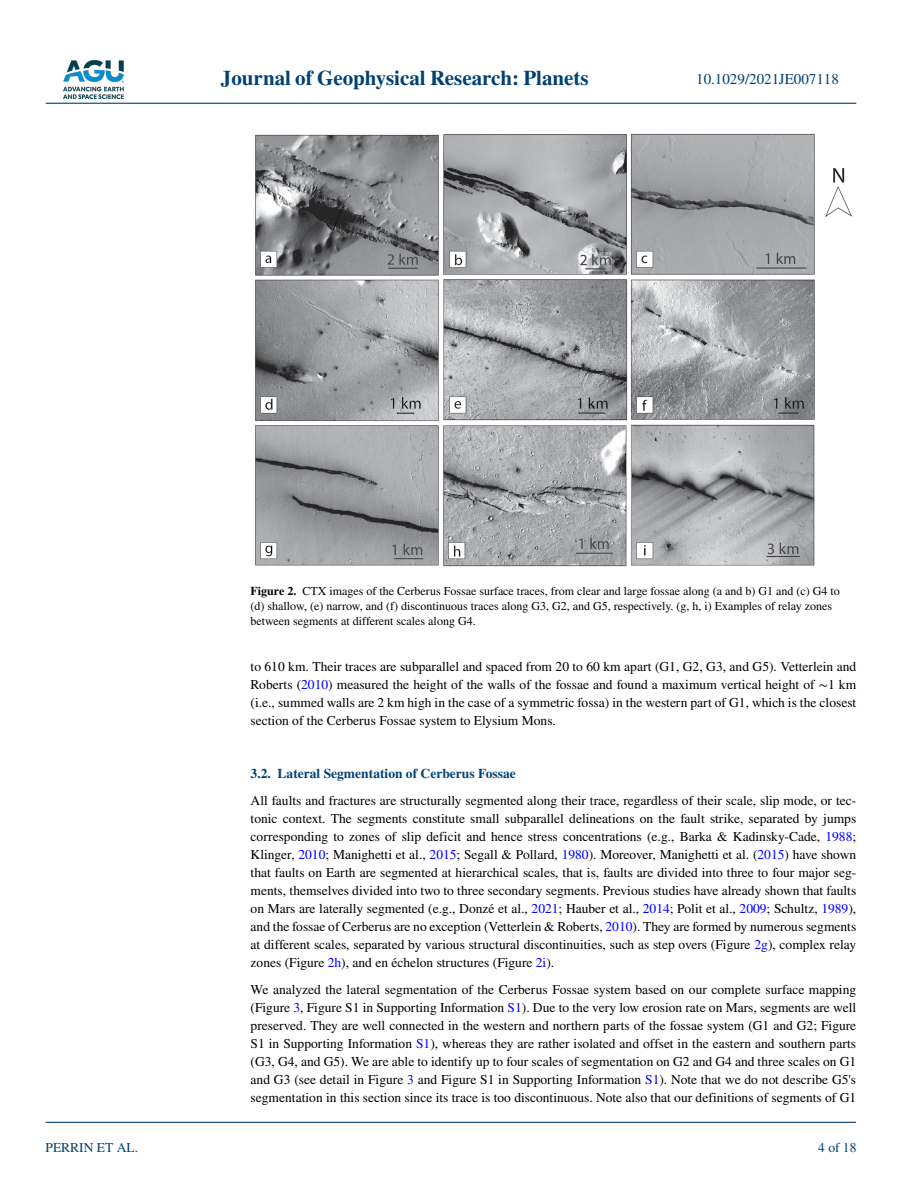
<style>
.page{position:relative;width:902px;height:1183px;background:#fff}
.page>*{position:absolute;margin:0;border:0;box-sizing:border-box;transform-origin:0 0}
.t1{font:700 21px "STIX";color:#004174}
.t2{font:15px "STIX";color:#004174}
.t3{font:13.5px/18px "STIX";color:#000;text-align:justify}
.t4{font:700 13.5px "STIX";color:#004174}
.t5{font:13.5px "STIX";color:#004174}
.t6{font:12px/15px "STIX";color:#000}
.s1{font-weight:700}
.s2{color:#00f}
.s3{font-family:"STIX Math"}
</style>
<div class="page">
<img style="left:63px;top:60px;width:60px;height:39px">
<hr style="left:46px;top:103px;width:810px;height:1px;background:#004174">
<hr style="left:45px;top:1121px;width:810px;height:1px;background:#004174">
<img style="left:255px;top:134px;width:597px;height:432px">
<h1 class="t1" style="left:221px;top:66px;width:369px">Journal of Geophysical Research: Planets</h1>
<p class="t2" style="left:696px;top:69px;width:144px">10.1029/2021JE007118</p>
<p class="t5" style="left:45px;top:1138px;width:94px">PERRIN ET AL.</p>
<p class="t6" style="left:250px;top:584px;width:590px"><span class="s1">Figure 2.</span> CTX images of the Cerberus Fossae surface traces, from clear and large fossae along (a and b) G1 and (c) G4 to (d) shallow, (e) narrow, and (f) discontinuous traces along G3, G2, and G5, respectively. (g, h, i) Examples of relay zones between segments at different scales along G4.</p>
<p class="t3" style="left:250px;top:658px;width:607px">to 610 km. Their traces are subparallel and spaced from 20 to 60 km apart (G1, G2, G3, and G5). Vetterlein and Roberts (<span class="s2">2010</span>) measured the height of the walls of the fossae and found a maximum vertical height of <span class="s3">∼</span>1 km (i.e., summed walls are 2 km high in the case of a symmetric fossa) in the western part of G1, which is the closest section of the Cerberus Fossae system to Elysium Mons.</p>
<p class="t4" style="left:250px;top:765px;width:267px">3.2. Lateral Segmentation of Cerberus Fossae</p>
<p class="t3" style="left:250px;top:792px;width:607px">All faults and fractures are structurally segmented along their trace, regardless of their scale, slip mode, or tec&shy;tonic context. The segments constitute small subparallel delineations on the fault strike, separated by jumps corresponding to zones of slip deficit and hence stress concentrations (e.g., Barka &amp; Kadinsky-Cade, <span class="s2">1988</span>; Klinger, <span class="s2">2010</span>; Manighetti et al., <span class="s2">2015</span>; Segall &amp; Pollard, <span class="s2">1980</span>). Moreover, Manighetti et al. (<span class="s2">2015</span>) have shown that faults on Earth are segmented at hierarchical scales, that is, faults are divided into three to four major seg&shy;ments, themselves divided into two to three secondary segments. Previous studies have already shown that faults on Mars are laterally segmented (e.g., Donzé et al., <span class="s2">2021</span>; Hauber et al., <span class="s2">2014</span>; Polit et al., <span class="s2">2009</span>; Schultz, <span class="s2">1989</span>), and the fossae of Cerberus are no exception (Vetterlein &amp; Roberts, <span class="s2">2010</span>). They are formed by numerous segments at different scales, separated by various structural discontinuities, such as step overs (Figure <span class="s2">2g</span>), complex relay zones (Figure <span class="s2">2h</span>), and en échelon structures (Figure <span class="s2">2i</span>).</p>
<p class="t3" style="left:250px;top:981px;width:607px">We analyzed the lateral segmentation of the Cerberus Fossae system based on our complete surface mapping (Figure <span class="s2">3</span>, Figure S1 in Supporting Information <span class="s2">S1</span>). Due to the very low erosion rate on Mars, segments are well preserved. They are well connected in the western and northern parts of the fossae system (G1 and G2; Figure S1 in Supporting Information <span class="s2">S1</span>), whereas they are rather isolated and offset in the eastern and southern parts (G3, G4, and G5). We are able to identify up to four scales of segmentation on G2 and G4 and three scales on G1 and G3 (see detail in Figure <span class="s2">3</span> and Figure S1 in Supporting Information <span class="s2">S1</span>). Note that we do not describe G5's segmentation in this section since its trace is too discontinuous. Note also that our definitions of segments of G1</p>
<p class="t5" style="left:818px;top:1138px;width:40px">4 of 18</p>
</div>
